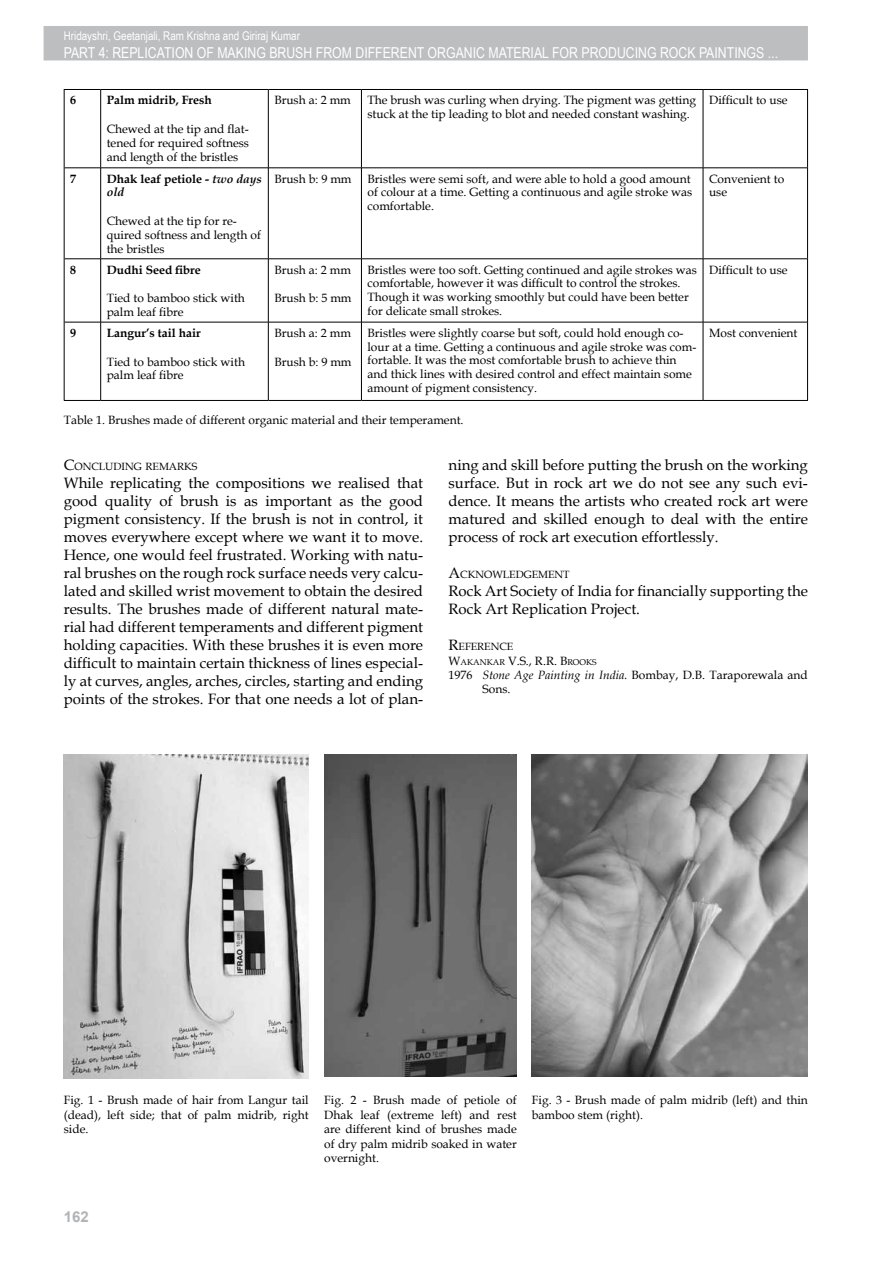
<style>
.page{position:relative;width:893px;height:1263px;background:#fff}
.page>*{position:absolute;margin:0;border:0;box-sizing:border-box;transform-origin:0 0}
.t1{font:15px/18px "Book Antiqua";color:#000;text-align:justify}
.t2{font:15px "Arial Narrow";color:#fff}
.t3{font:700 15px "Arial";color:#b1b4b6}
.t4{font:12px/13.8px "Book Antiqua";color:#000}
.t5{font:700 12px/13.8px "Book Antiqua";color:#000}
.t6{font:12px "Arial Narrow";color:#fff}
.t7{font:10.5px "Book Antiqua";color:#000}
.t8{font:8.4px "Book Antiqua";color:#000}
.s1{font-style:italic}
.s2{font-size:15px}
.s3{font-size:12px}
</style>
<div class="page">
<div style="left:44px;top:26px;width:764px;height:34px;background:#bcbec0"></div>
<hr style="left:64px;top:90px;width:1px;height:78px;background:#000">
<hr style="left:807px;top:90px;width:1px;height:78px;background:#000">
<hr style="left:64px;top:168px;width:1px;height:91px;background:#000">
<hr style="left:807px;top:168px;width:1px;height:91px;background:#000">
<hr style="left:64px;top:259px;width:1px;height:63px;background:#000">
<hr style="left:807px;top:259px;width:1px;height:63px;background:#000">
<hr style="left:64px;top:322px;width:1px;height:78px;background:#000">
<hr style="left:807px;top:322px;width:1px;height:78px;background:#000">
<hr style="left:64px;top:400px;width:37px;height:1px;background:#000">
<hr style="left:101px;top:400px;width:167px;height:1px;background:#000">
<hr style="left:268px;top:400px;width:93px;height:1px;background:#000">
<hr style="left:361px;top:400px;width:342px;height:1px;background:#000">
<hr style="left:703px;top:400px;width:105px;height:1px;background:#000">
<hr style="left:64px;top:89px;width:37px;height:1px;background:#000">
<hr style="left:101px;top:89px;width:167px;height:1px;background:#000">
<hr style="left:100px;top:90px;width:1px;height:78px;background:#000">
<hr style="left:268px;top:89px;width:93px;height:1px;background:#000">
<hr style="left:268px;top:90px;width:1px;height:78px;background:#000">
<hr style="left:361px;top:89px;width:342px;height:1px;background:#000">
<hr style="left:361px;top:90px;width:1px;height:78px;background:#000">
<hr style="left:703px;top:89px;width:105px;height:1px;background:#000">
<hr style="left:703px;top:90px;width:1px;height:78px;background:#000">
<hr style="left:65px;top:168px;width:36px;height:1px;background:#000">
<hr style="left:101px;top:168px;width:167px;height:1px;background:#000">
<hr style="left:100px;top:168px;width:1px;height:91px;background:#000">
<hr style="left:268px;top:168px;width:93px;height:1px;background:#000">
<hr style="left:268px;top:168px;width:1px;height:91px;background:#000">
<hr style="left:361px;top:168px;width:342px;height:1px;background:#000">
<hr style="left:361px;top:168px;width:1px;height:91px;background:#000">
<hr style="left:703px;top:168px;width:104px;height:1px;background:#000">
<hr style="left:703px;top:168px;width:1px;height:91px;background:#000">
<hr style="left:65px;top:259px;width:36px;height:1px;background:#000">
<hr style="left:101px;top:259px;width:167px;height:1px;background:#000">
<hr style="left:100px;top:259px;width:1px;height:63px;background:#000">
<hr style="left:268px;top:259px;width:93px;height:1px;background:#000">
<hr style="left:268px;top:259px;width:1px;height:63px;background:#000">
<hr style="left:361px;top:259px;width:342px;height:1px;background:#000">
<hr style="left:361px;top:259px;width:1px;height:63px;background:#000">
<hr style="left:703px;top:259px;width:104px;height:1px;background:#000">
<hr style="left:703px;top:259px;width:1px;height:63px;background:#000">
<hr style="left:65px;top:322px;width:36px;height:1px;background:#000">
<hr style="left:101px;top:322px;width:167px;height:1px;background:#000">
<hr style="left:100px;top:322px;width:1px;height:78px;background:#000">
<hr style="left:268px;top:322px;width:93px;height:1px;background:#000">
<hr style="left:268px;top:322px;width:1px;height:78px;background:#000">
<hr style="left:361px;top:322px;width:342px;height:1px;background:#000">
<hr style="left:361px;top:322px;width:1px;height:78px;background:#000">
<hr style="left:703px;top:322px;width:104px;height:1px;background:#000">
<hr style="left:703px;top:322px;width:1px;height:78px;background:#000">
<img style="left:64px;top:754px;width:245px;height:325px">
<img style="left:324px;top:754px;width:193px;height:322px">
<img style="left:532px;top:754px;width:276px;height:322px">
<p class="t6" style="left:64px;top:27px;width:238px">HRIDAYSHRI, GEETANJALI, RAM KRISHNA AND GIRIRAJ KUMAR</p>
<p class="t2" style="left:64px;top:41px;width:716px">PART 4: REPLICATION OF MAKING BRUSH FROM DIFFERENT ORGANIC MATERIAL FOR PRODUCING ROCK PAINTINGS ...</p>
<p class="t5" style="left:70px;top:93px;width:7px">6</p>
<p class="t5" style="left:107px;top:93px;width:106px">Palm midrib, Fresh</p>
<p class="t4" style="left:107px;top:122px;width:144px;text-align:justify">Chewed at the tip and flat&shy;tened for required softness and length of the bristles</p>
<p class="t4" style="left:274px;top:93px;width:78px">Brush a: 2 mm</p>
<p class="t4" style="left:367px;top:93px;width:330px">The brush was curling when drying. The pigment was getting stuck at the tip leading to blot and needed constant washing.</p>
<p class="t4" style="left:709px;top:93px;width:80px">Difficult to use</p>
<p class="t5" style="left:70px;top:172px;width:7px">7</p>
<p class="t5" style="left:107px;top:172px;width:156px">Dhak leaf petiole - <span class="s1">two days old</span></p>
<p class="t4" style="left:107px;top:214px;width:156px">Chewed at the tip for re&shy;quired softness and length of the bristles</p>
<p class="t5" style="left:70px;top:262px;width:7px">8</p>
<p class="t5" style="left:107px;top:262px;width:95px">Dudhi Seed fibre</p>
<p class="t4" style="left:107px;top:291px;width:140px">Tied to bamboo stick with palm leaf fibre</p>
<p class="t4" style="left:274px;top:171px;width:79px">Brush b: 9 mm</p>
<p class="t4" style="left:367px;top:171px;width:326px">Bristles were semi soft, and were able to hold a good amount of colour at a time. Getting a continuous and agile stroke was comfortable.</p>
<p class="t4" style="left:709px;top:171px;width:77px">Convenient to use</p>
<p class="t4" style="left:274px;top:262px;width:78px">Brush a: 2 mm</p>
<p class="t4" style="left:274px;top:291px;width:79px">Brush b: 5 mm</p>
<p class="t4" style="left:367px;top:262px;width:331px">Bristles were too soft. Getting continued and agile strokes was comfortable, however it was difficult to control the strokes.<br>Though it was working smoothly but could have been better for delicate small strokes.</p>
<p class="t4" style="left:709px;top:262px;width:80px">Difficult to use</p>
<p class="t5" style="left:70px;top:326px;width:7px">9</p>
<p class="t5" style="left:107px;top:326px;width:95px">Langur’s tail hair</p>
<p class="t4" style="left:107px;top:354px;width:140px">Tied to bamboo stick with palm leaf fibre</p>
<p class="t4" style="left:367px;top:326px;width:330px">Bristles were slightly coarse but soft, could hold enough co&shy;lour at a time. Getting a continuous and agile stroke was com&shy;fortable. It was the most comfortable brush to achieve thin and thick lines with desired control and effect maintain some amount of pigment consistency.</p>
<p class="t4" style="left:709px;top:326px;width:90px">Most convenient</p>
<p class="t4" style="left:64px;top:412px;width:401px">Table 1. Brushes made of different organic material and their temperament.</p>
<p class="t7" style="left:64px;top:459px;width:135px"><span class="s2">C</span>ONCLUDING REMARKS</p>
<p class="t1" style="left:64px;top:474px;width:361px">While replicating the compositions we realised that good quality of brush is as important as the good pigment consistency. If the brush is not in control, it moves everywhere except where we want it to move.<br>Hence, one would feel frustrated. Working with natu&shy;ral brushes on the rough rock surface needs very calcu&shy;lated and skilled wrist movement to obtain the desired results. The brushes made of different natural mate&shy;rial had different temperaments and different pigment holding capacities. With these brushes it is even more difficult to maintain certain thickness of lines especial&shy;ly at curves, angles, arches, circles, starting and ending points of the strokes. For that one needs a lot of plan-</p>
<p class="t4" style="left:274px;top:326px;width:78px">Brush a: 2 mm</p>
<p class="t4" style="left:274px;top:354px;width:79px">Brush b: 9 mm</p>
<p class="t1" style="left:449px;top:456px;width:361px">ning and skill before putting the brush on the working surface. But in rock art we do not see any such evi&shy;dence. It means the artists who created rock art were matured and skilled enough to deal with the entire process of rock art execution effortlessly.</p>
<p class="t7" style="left:449px;top:567px;width:123px"><span class="s2">A</span>CKNOWLEDGEMENT</p>
<p class="t1" style="left:449px;top:582px;width:361px">Rock Art Society of India for financially supporting the<br>Rock Art Replication Project.</p>
<p class="t7" style="left:449px;top:639px;width:66px"><span class="s2">R</span>EFERENCE</p>
<p class="t8" style="left:449px;top:656px;width:150px"><span class="s3">W</span>AKANKAR <span class="s3">V.S., R.R. B</span>ROOKS</p>
<p class="t4" style="left:483px;top:667px;width:327px;line-height:14.4px;text-indent:-34px">1976 <span class="s1">Stone Age Painting in India.</span> Bombay, D.B. Taraporewala and<br>Sons.</p>
<p class="t4" style="left:64px;top:1093px;width:246px;line-height:14.4px;text-align:justify">Fig. 1 - Brush made of hair from Langur tail (dead), left side; that of palm midrib, right side.</p>
<p class="t4" style="left:324px;top:1093px;width:194px;line-height:14.4px;text-align:justify">Fig. 2 - Brush made of petiole of Dhak leaf (extreme left) and rest are different kind of brushes made of dry palm midrib soaked in water overnight.</p>
<p class="t4" style="left:532px;top:1093px;width:278px;line-height:14.4px">Fig. 3 - Brush made of palm midrib (left) and thin bamboo stem (right).</p>
<p class="t3" style="left:64px;top:1207px;width:27px">162</p>
</div>
